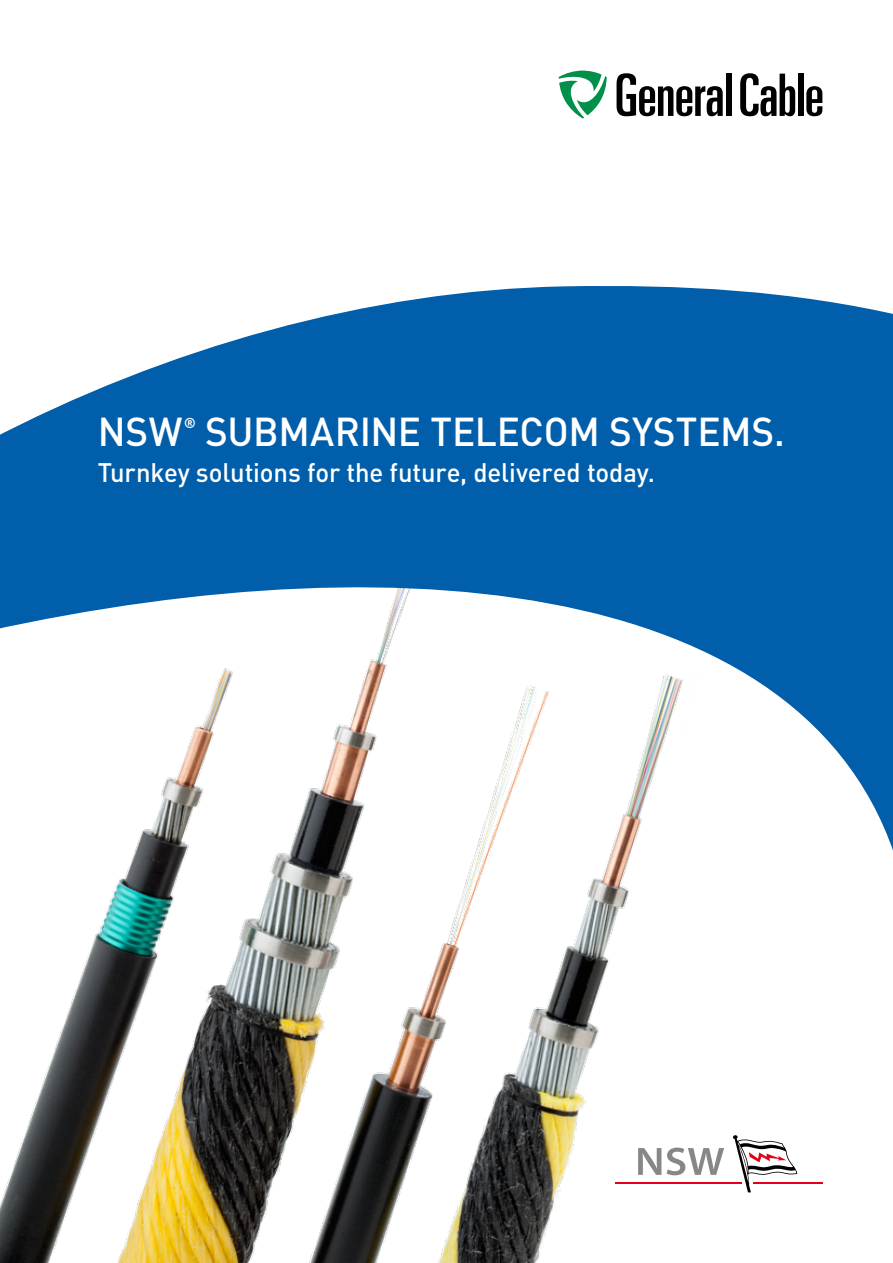
<style>
.page{position:relative;width:893px;height:1263px;background:#fff}
.page>*{position:absolute;margin:0;border:0;box-sizing:border-box;transform-origin:0 0}
.t1{font:500 39.9px "DIN";letter-spacing:-.005em;color:#fff}
.t2{font:500 26.4px "DIN";letter-spacing:-.005em;color:#fff}
.t3{font:700 14.25px "DIN";color:#fff}
</style>
<div class="page">
<img style="left:0;top:895px;width:678px;height:368px">
<svg style="left:0;top:286px;width:893px;height:609px;fill:#005eaa"></svg>
<svg style="left:617px;top:73px;width:106px;height:43px"></svg>
<div style="left:726px;top:74px;width:5px;height:42px;background:#000"></div>
<svg style="left:740px;top:73px;width:55px;height:43px"></svg>
<div style="left:798px;top:74px;width:6px;height:42px;background:#000"></div>
<svg style="left:806px;top:86px;width:16px;height:30px"></svg>
<svg style="left:559px;top:71px;width:48px;height:48px"></svg>
<svg style="left:733px;top:1135px;width:64px;height:57px"></svg>
<svg style="left:638px;top:1148px;width:23px;height:27px"></svg>
<svg style="left:667px;top:1147px;width:57px;height:28px"></svg>
<hr style="left:615px;top:1182px;width:127px;height:2px;background:#e30018">
<hr style="left:753px;top:1182px;width:69px;height:2px;background:#e30018">
<h1 class="t1" style="left:98px;top:406px;width:86px">NSW</h1>
<p class="t3" style="left:184px;top:413px;width:13px">®</p>
<h1 class="t1" style="left:205px;top:406px;width:581px">SUBMARINE TELECOM SYSTEMS.</h1>
<p class="t2" style="left:98px;top:455px;width:559px">Turnkey solutions for the future, delivered today.</p>
</div>
